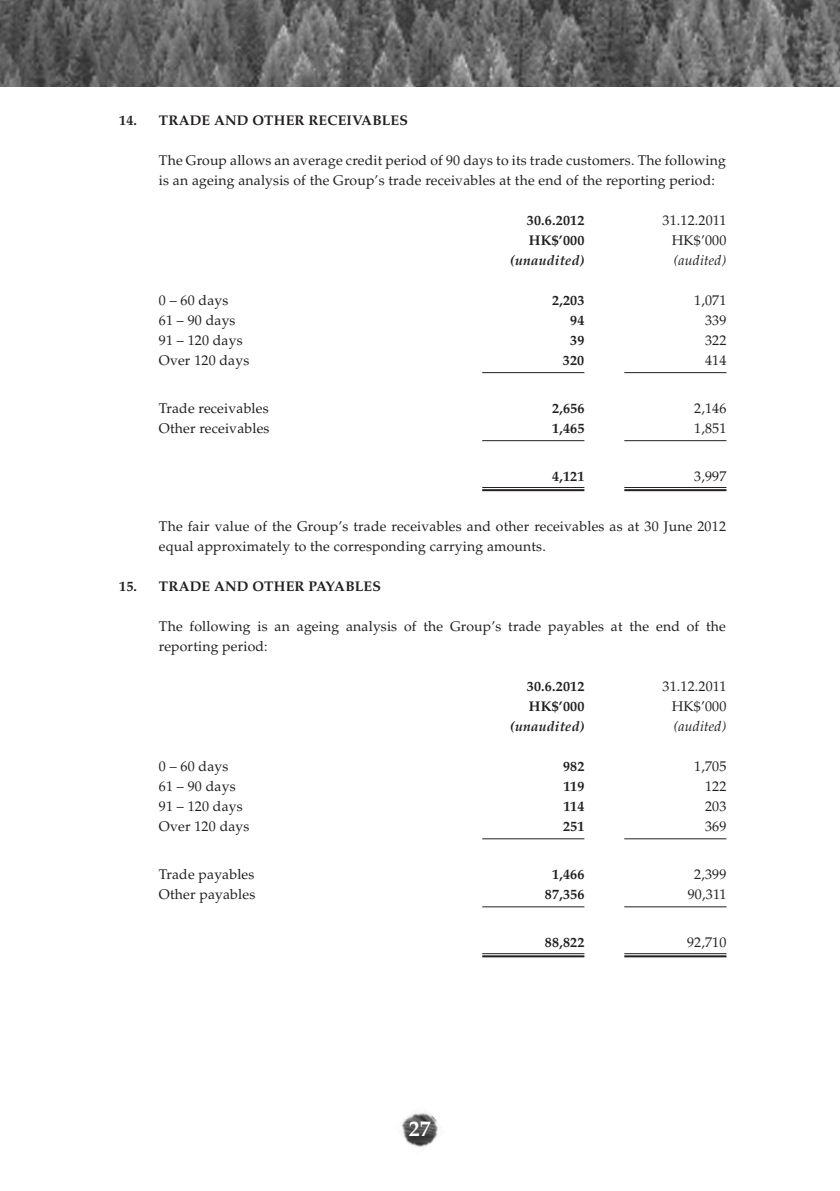
<style>
.page{position:relative;width:840px;height:1191px;background:#fff}
.page>*{position:absolute;margin:0;border:0;box-sizing:border-box;transform-origin:0 0}
.t1{font:700 22px "Palatino LT Std";color:#fff}
.t2{font:14px/20px "Palatino LT Std";letter-spacing:.01em;color:#231f20}
.t3{font:700 14px "Palatino LT Std";letter-spacing:.01em;color:#231f20}
.t4{font:italic 700 14px "Palatino LT Std";letter-spacing:.01em;color:#231f20}
.t5{font:italic 14px "Palatino LT Std";letter-spacing:.01em;color:#231f20}
</style>
<div class="page">
<img style="left:0;top:0;width:839px;height:86px">
<img style="left:401px;top:1112px;width:37px;height:35px">
<hr style="left:482px;top:372px;width:102px;height:1px;background:#231f20">
<hr style="left:624px;top:372px;width:102px;height:1px;background:#231f20">
<hr style="left:482px;top:440px;width:102px;height:1px;background:#231f20">
<hr style="left:624px;top:440px;width:102px;height:1px;background:#231f20">
<hr style="left:482px;top:487px;width:102px;height:1px;background:#231f20">
<hr style="left:482px;top:489px;width:102px;height:2px;background:#231f20">
<hr style="left:624px;top:487px;width:102px;height:1px;background:#231f20">
<hr style="left:624px;top:489px;width:102px;height:2px;background:#231f20">
<hr style="left:482px;top:838px;width:102px;height:1px;background:#231f20">
<hr style="left:624px;top:838px;width:102px;height:1px;background:#231f20">
<hr style="left:482px;top:906px;width:102px;height:1px;background:#231f20">
<hr style="left:624px;top:906px;width:102px;height:1px;background:#231f20">
<hr style="left:482px;top:953px;width:102px;height:1px;background:#231f20">
<hr style="left:482px;top:955px;width:102px;height:2px;background:#231f20">
<hr style="left:624px;top:953px;width:102px;height:1px;background:#231f20">
<hr style="left:624px;top:955px;width:102px;height:2px;background:#231f20">
<p class="t3" style="left:119px;top:112px;width:290px">14. TRADE AND OTHER RECEIVABLES</p>
<p class="t2" style="left:159px;top:150px;width:568px">The Group allows an average credit period of 90 days to its trade customers. The following is an ageing analysis of the Group’s trade receivables at the end of the reporting period:</p>
<p class="t3" style="left:526px;top:212px;width:51px">30.6.2012</p>
<p class="t2" style="left:662px;top:210px;width:65px">31.12.2011</p>
<p class="t3" style="left:528px;top:232px;width:57px">HK$’000</p>
<p class="t2" style="left:671px;top:230px;width:56px">HK$’000</p>
<p class="t4" style="left:510px;top:252px;width:76px">(unaudited)</p>
<p class="t5" style="left:673px;top:252px;width:54px">(audited)</p>
<p class="t2" style="left:159px;top:290px;width:71px">0 – 60 days</p>
<p class="t3" style="left:552px;top:292px;width:33px">2,203</p>
<p class="t2" style="left:693px;top:290px;width:34px">1,071</p>
<p class="t2" style="left:159px;top:311px;width:78px">61 – 90 days</p>
<p class="t3" style="left:570px;top:312px;width:15px">94</p>
<p class="t2" style="left:704px;top:311px;width:23px">339</p>
<p class="t2" style="left:159px;top:331px;width:85px">91 – 120 days</p>
<p class="t3" style="left:570px;top:332px;width:16px">39</p>
<p class="t2" style="left:704px;top:331px;width:23px">322</p>
<p class="t2" style="left:159px;top:351px;width:92px">Over 120 days</p>
<p class="t3" style="left:562px;top:352px;width:23px">32 0</p>
<p class="t2" style="left:704px;top:351px;width:23px">414</p>
<p class="t2" style="left:159px;top:398px;width:111px">Trade receivables</p>
<p class="t3" style="left:552px;top:400px;width:19px">2,656</p>
<p class="t2" style="left:693px;top:398px;width:34px">2,146</p>
<p class="t2" style="left:159px;top:419px;width:112px">Other receivables</p>
<p class="t3" style="left:552px;top:420px;width:19px">1,465</p>
<p class="t2" style="left:693px;top:419px;width:34px">1,851</p>
<p class="t3" style="left:552px;top:468px;width:19px">4,121</p>
<p class="t2" style="left:693px;top:466px;width:34px">3,997</p>
<p class="t2" style="left:159px;top:516px;width:568px">The fair value of the Group’s trade receivables and other receivables as at 30 June 2012 equal approximately to the corresponding carrying amounts.</p>
<p class="t3" style="left:119px;top:578px;width:263px">15. TRADE AND OTHER PAYABLES</p>
<p class="t2" style="left:159px;top:616px;width:568px">The following is an ageing analysis of the Group’s trade payables at the end of the reporting period:</p>
<p class="t3" style="left:526px;top:678px;width:51px">30.6.2012</p>
<p class="t2" style="left:662px;top:676px;width:65px">31.12.2011</p>
<p class="t3" style="left:528px;top:698px;width:57px">HK$’000</p>
<p class="t2" style="left:671px;top:696px;width:56px">HK$’000</p>
<p class="t4" style="left:510px;top:718px;width:76px">(unaudited)</p>
<p class="t5" style="left:673px;top:718px;width:54px">(audited)</p>
<p class="t2" style="left:159px;top:756px;width:71px">0 – 60 days</p>
<p class="t3" style="left:562px;top:758px;width:22px">982</p>
<p class="t2" style="left:693px;top:756px;width:34px">1,705</p>
<p class="t2" style="left:159px;top:777px;width:78px">61 – 90 days</p>
<p class="t3" style="left:563px;top:778px;width:22px">11 9</p>
<p class="t2" style="left:704px;top:777px;width:23px">122</p>
<p class="t2" style="left:159px;top:797px;width:85px">91 – 120 days</p>
<p class="t3" style="left:563px;top:798px;width:7px">114</p>
<p class="t2" style="left:704px;top:796px;width:23px">203</p>
<p class="t2" style="left:159px;top:817px;width:92px">Over 120 days</p>
<p class="t3" style="left:562px;top:818px;width:7px">251</p>
<p class="t2" style="left:704px;top:816px;width:23px">369</p>
<p class="t2" style="left:159px;top:864px;width:97px">Trade payables</p>
<p class="t3" style="left:552px;top:866px;width:18px">1,466</p>
<p class="t2" style="left:693px;top:864px;width:34px">2,399</p>
<p class="t2" style="left:159px;top:885px;width:98px">Other payables</p>
<p class="t3" style="left:544px;top:886px;width:25px">87,356</p>
<p class="t2" style="left:687px;top:885px;width:40px">90,311</p>
<p class="t3" style="left:544px;top:934px;width:31px">88,822</p>
<p class="t2" style="left:686px;top:932px;width:41px">92,710</p>
<p class="t1" style="left:408px;top:1115px;width:12px">27</p>
</div>
